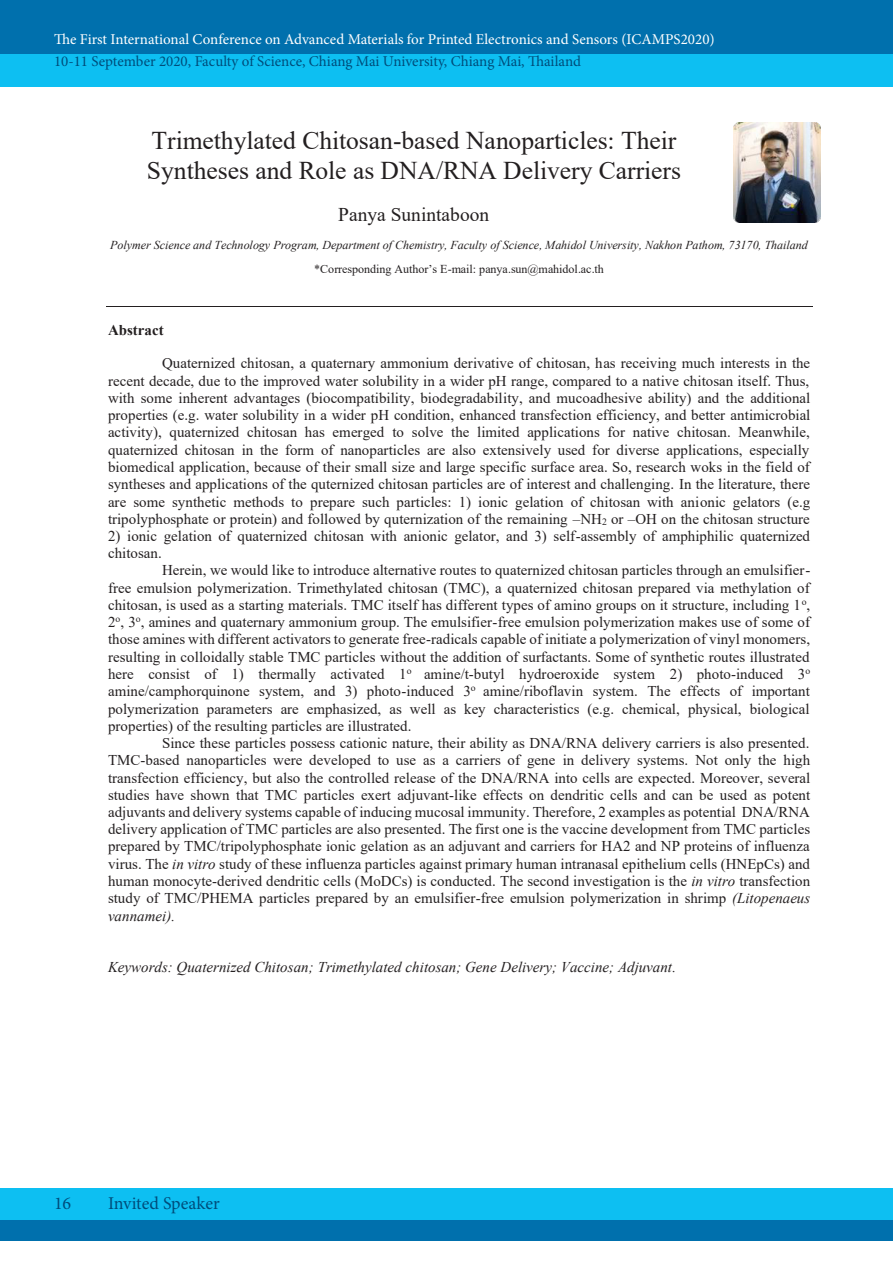
<style>
.page{position:relative;width:893px;height:1263px;background:#fff}
.page>*{position:absolute;margin:0;border:0;box-sizing:border-box;transform-origin:0 0}
.t1{font:25.5px/30px "Times New Roman";color:#231f20}
.t2{font:19.5px "Times New Roman";color:#231f20}
.t3{font:18px "Minion Pro";color:#004c7a}
.t4{font:15px/17.2px "Times New Roman";color:#231f20;text-align:justify}
.t5{font:15px "Minion Pro";color:#fff}
.t6{font:italic 15px "Times New Roman";color:#231f20}
.t7{font:15px "Minion Pro";color:#004c7a}
.t8{font:700 15px "Times New Roman";color:#231f20}
.t9{font:italic 12px/23.5px "Times New Roman";color:#231f20;text-align:center}
.s1{font-style:normal}
.s2{font-style:italic}
</style>
<div class="page">
<div style="left:0;top:54px;width:893px;height:32px;background:#0dbff2"></div>
<div style="left:0;top:1188px;width:893px;height:32px;background:#0dbff2"></div>
<div style="left:0;top:0;width:893px;height:53px;background:#0070ad"></div>
<div style="left:0;top:1220px;width:893px;height:21px;background:#0070ad"></div>
<hr style="left:106px;top:306px;width:706px;height:1px;background:#231f20">
<img style="left:733px;top:122px;width:87px;height:100px">
<p class="t5" style="left:54px;top:29px;width:662px">The First International Conference on Advanced Materials for Printed Electronics and Sensors (ICAMPS2020)</p>
<p class="t7" style="left:54px;top:51px;width:529px">10-11 September 2020, Faculty of Science, Chiang Mai University, Chiang Mai, Thailand</p>
<p class="t1" style="left:147px;top:125px;width:536px">Trimethylated Chitosan-based Nanoparticles: Their<br>Syntheses and Role as DNA/RNA Delivery Carriers</p>
<p class="t2" style="left:338px;top:201px;width:152px">Panya Sunintaboon</p>
<p class="t9" style="left:110px;top:233px;width:699px">Polymer Science and Technology Program, Department of Chemistry, Faculty of Science, Mahidol University, Nakhon Pathom, 73170, Thailand <span class="s1">*Corresponding Author’s E-mail: panya.sun@mahidol.ac.th</span></p>
<p class="t8" style="left:108px;top:319px;width:57px">Abstract</p>
<p class="t4" style="left:108px;top:354px;width:704px;text-indent:54px">Quaternized chitosan, a quaternary ammonium derivative of chitosan, has receiving much interests in the recent decade, due to the improved water solubility in a wider pH range, compared to a native chitosan itself. Thus, with some inherent advantages (biocompatibility, biodegradability, and mucoadhesive ability) and the additional properties (e.g. water solubility in a wider pH condition, enhanced transfection efficiency, and better antimicrobial activity), quaternized chitosan has emerged to solve the limited applications for native chitosan. Meanwhile, quaternized chitosan in the form of nanoparticles are also extensively used for diverse applications, especially biomedical application, because of their small size and large specific surface area. So, research woks in the field of syntheses and applications of the quternized chitosan particles are of interest and challenging. In the literature, there are some synthetic methods to prepare such particles: 1) ionic gelation of chitosan with anionic gelators (e.g tripolyphosphate or protein) and followed by quternization of the remaining –NH<sub>2</sub> or –OH on the chitosan structure</p>
<p class="t4" style="left:108px;top:527px;width:703px">2) ionic gelation of quaternized chitosan with anionic gelator, and 3) self-assembly of amphiphilic quaternized</p>
<p class="t4" style="left:108px;top:544px;width:55px">chitosan.</p>
<p class="t4" style="left:162px;top:561px;width:650px">Herein, we would like to introduce alternative routes to quaternized chitosan particles through an emulsifier-</p>
<p class="t4" style="left:108px;top:579px;width:703px">free emulsion polymerization. Trimethylated chitosan (TMC), a quaternized chitosan prepared via methylation of</p>
<p class="t4" style="left:108px;top:596px;width:704px">chitosan, is used as a starting materials. TMC itself has different types of amino groups on it structure, including 1<sup>o</sup>,</p>
<p class="t4" style="left:108px;top:613px;width:703px">2<sup>o</sup>, 3<sup>o</sup>, amines and quaternary ammonium group. The emulsifier-free emulsion polymerization makes use of some of</p>
<p class="t4" style="left:108px;top:630px;width:704px">those amines with different activators to generate free-radicals capable of initiate a polymerization of vinyl monomers,</p>
<p class="t4" style="left:108px;top:647px;width:703px">resulting in colloidally stable TMC particles without the addition of surfactants. Some of synthetic routes illustrated</p>
<p class="t4" style="left:108px;top:665px;width:704px">here consist of 1) thermally activated 1<sup>o</sup> amine/t-butyl hydroeroxide system 2) photo-induced 3<sup>o</sup></p>
<p class="t4" style="left:108px;top:682px;width:703px">amine/camphorquinone system, and 3) photo-induced 3<sup>o</sup> amine/riboflavin system. The effects of important</p>
<p class="t4" style="left:108px;top:699px;width:703px">polymerization parameters are emphasized, as well as key characteristics (e.g. chemical, physical, biological</p>
<p class="t4" style="left:108px;top:716px;width:305px">properties) of the resulting particles are illustrated.</p>
<p class="t4" style="left:162px;top:734px;width:649px">Since these particles possess cationic nature, their ability as DNA/RNA delivery carriers is also presented.</p>
<p class="t4" style="left:108px;top:751px;width:704px">TMC-based nanoparticles were developed to use as a carriers of gene in delivery systems. Not only the high</p>
<p class="t4" style="left:108px;top:768px;width:704px">transfection efficiency, but also the controlled release of the DNA/RNA into cells are expected. Moreover, several</p>
<p class="t4" style="left:108px;top:786px;width:704px">studies have shown that TMC particles exert adjuvant-like effects on dendritic cells and can be used as potent</p>
<p class="t4" style="left:108px;top:803px;width:703px">adjuvants and delivery systems capable of inducing mucosal immunity. Therefore, 2 examples as potential DNA/RNA</p>
<p class="t4" style="left:108px;top:820px;width:704px">delivery application of TMC particles are also presented. The first one is the vaccine development from TMC particles</p>
<p class="t4" style="left:108px;top:837px;width:703px">prepared by TMC/tripolyphosphate ionic gelation as an adjuvant and carriers for HA2 and NP proteins of influenza</p>
<p class="t4" style="left:108px;top:855px;width:704px">virus. The <span class="s2">in vitro</span> study of these influenza particles against primary human intranasal epithelium cells (HNEpCs) and</p>
<p class="t4" style="left:108px;top:872px;width:704px">human monocyte-derived dendritic cells (MoDCs) is conducted. The second investigation is the <span class="s2">in vitro</span> transfection</p>
<p class="t4" style="left:108px;top:889px;width:704px">study of TMC/PHEMA particles prepared by an emulsifier-free emulsion polymerization in shrimp <span class="s2">(Litopenaeus</span></p>
<p class="t6" style="left:108px;top:905px;width:69px">vannamei).</p>
<p class="t6" style="left:108px;top:957px;width:570px">Keywords: Quaternized Chitosan; Trimethylated chitosan; Gene Delivery; Vaccine; Adjuvant.</p>
<p class="t3" style="left:54px;top:1191px;width:19px">16</p>
<p class="t3" style="left:108px;top:1191px;width:113px">Invited Speaker</p>
</div>
